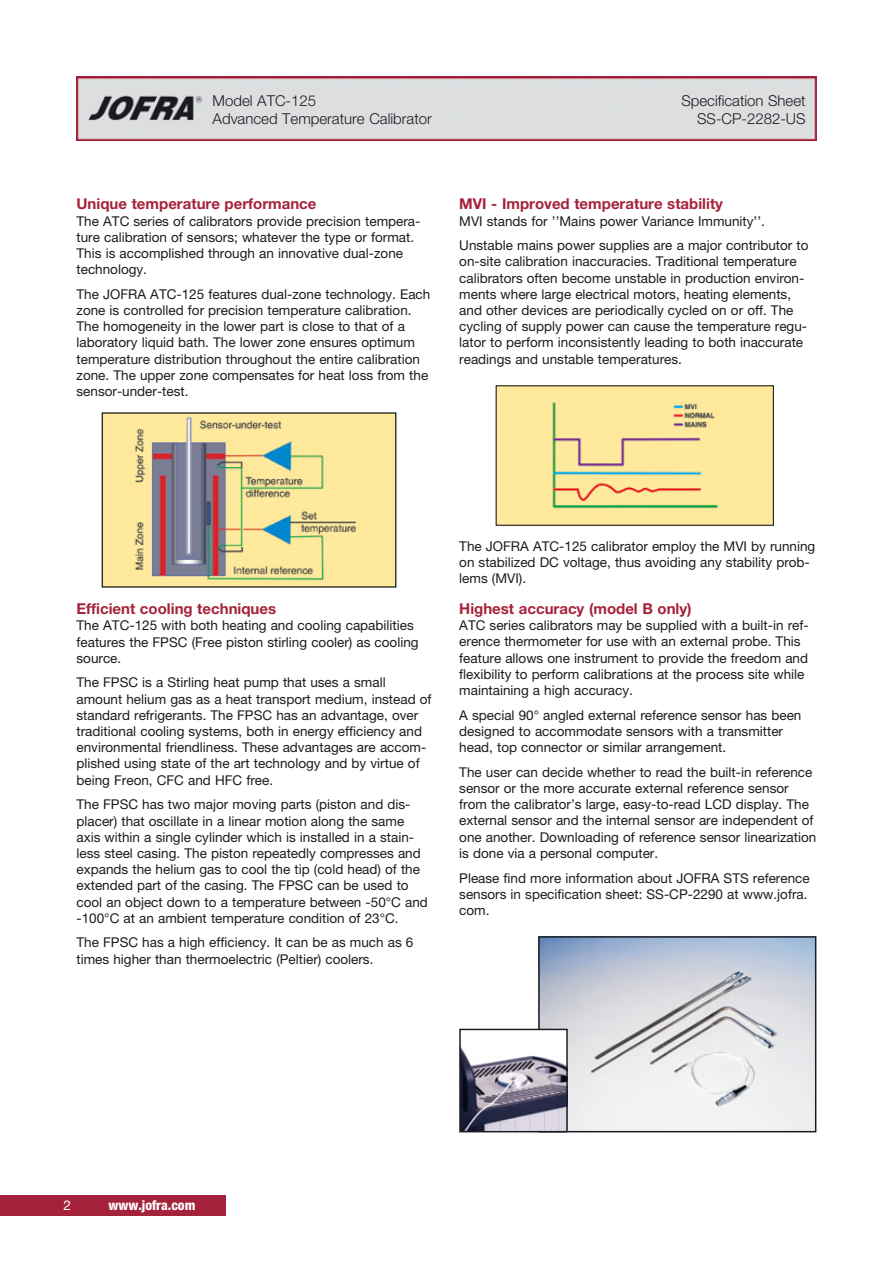
<style>
.page{position:relative;width:893px;height:1263px;background:#fff}
.page>*{position:absolute;margin:0;border:0;box-sizing:border-box;transform-origin:0 0}
.t1{font:700 15px "Helvetica Neue";color:#a5233a}
.t2{font:300 15px/18px "Helvetica Neue";color:#1b1c20;text-align:right}
.t3{font:13.5px/16.2px "Helvetica Neue";color:#1b1c20}
.t4{font:800 condensed 13.5px "Helvetica Neue";color:#fff}
</style>
<div class="page">
<img style="left:77px;top:77px;width:739px;height:63px">
<div style="left:0;top:1195px;width:225px;height:21px;background:#a5233a"></div>
<img style="left:498px;top:387px;width:274px;height:137px">
<div style="left:496px;top:385px;width:278px;height:141px;border:1px solid #1b1c20"></div>
<img style="left:104px;top:414px;width:290px;height:172px">
<div style="left:102px;top:412px;width:294px;height:176px;border:1px solid #1b1c20"></div>
<img style="left:541px;top:939px;width:272px;height:190px">
<div style="left:538px;top:936px;width:278px;height:196px;border:2px solid #1b1c20"></div>
<img style="left:462px;top:1032px;width:103px;height:97px">
<div style="left:459px;top:1029px;width:109px;height:103px;border:2px solid #1b1c20"></div>
<p class="t2" style="left:213px;top:92px;width:221px;text-align:left">Model ATC-125<br>Advanced Temperature Calibrator</p>
<p class="t2" style="left:681px;top:92px;width:126px">Specification Sheet<br>SS-CP-2282-US</p>
<p class="t1" style="left:77px;top:195px;width:241px">Unique temperature performance</p>
<p class="t3" style="left:77px;top:212px;width:345px">The ATC series of calibrators provide precision tempera&shy;ture calibration of sensors; whatever the type or format.<br>This is accomplished through an innovative dual-zone technology.</p>
<p class="t3" style="left:77px;top:286px;width:355px">The JOFRA ATC-125 features dual-zone technology. Each zone is controlled for precision temperature calibration.<br>The homogeneity in the lower part is close to that of a laboratory liquid bath. The lower zone ensures optimum temperature distribution throughout the entire calibration zone. The upper zone compensates for heat loss from the sensor-under-test.</p>
<p class="t1" style="left:459px;top:195px;width:265px">MVI - Improved temperature stability</p>
<p class="t3" style="left:459px;top:208px;width:351px;line-height:24.8px">MVI stands for ’’Mains power Variance Immunity’’.<br>Unstable mains power supplies are a major contributor to</p>
<p class="t3" style="left:459px;top:253px;width:349px">on-site calibration inaccuracies. Traditional temperature calibrators often become unstable in production environ&shy;ments where large electrical motors, heating elements, and other devices are periodically cycled on or off. The cycling of supply power can cause the temperature regu&shy;lator to perform inconsistently leading to both inaccurate readings and unstable temperatures.</p>
<p class="t1" style="left:77px;top:599px;width:201px">Efficient cooling techniques</p>
<p class="t3" style="left:77px;top:617px;width:344px">The ATC-125 with both heating and cooling capabilities features the FPSC (Free piston stirling cooler) as cooling source.</p>
<p class="t3" style="left:77px;top:674px;width:357px">The FPSC is a Stirling heat pump that uses a small amount helium gas as a heat transport medium, instead of standard refrigerants. The FPSC has an advantage, over traditional cooling systems, both in energy efficiency and environmental friendliness. These advantages are accom&shy;plished using state of the art technology and by virtue of being Freon, CFC and HFC free.</p>
<p class="t3" style="left:77px;top:796px;width:353px">The FPSC has two major moving parts (piston and dis&shy;placer) that oscillate in a linear motion along the same axis within a single cylinder which is installed in a stain&shy;less steel casing. The piston repeatedly compresses and expands the helium gas to cool the tip (cold head) of the extended part of the casing. The FPSC can be used to cool an object down to a temperature between -50°C and -100°C at an ambient temperature condition of 23°C.</p>
<p class="t3" style="left:77px;top:934px;width:338px">The FPSC has a high efficiency. It can be as much as 6 times higher than thermoelectric (Peltier) coolers.</p>
<p class="t3" style="left:459px;top:537px;width:358px">The JOFRA ATC-125 calibrator employ the MVI by running on stabilized DC voltage, thus avoiding any stability prob&shy;lems (MVI).</p>
<p class="t1" style="left:459px;top:599px;width:234px">Highest accuracy (model B only)</p>
<p class="t3" style="left:459px;top:617px;width:351px">ATC series calibrators may be supplied with a built-in ref&shy;erence thermometer for use with an external probe. This feature allows one instrument to provide the freedom and flexibility to perform calibrations at the process site while maintaining a high accuracy.</p>
<p class="t3" style="left:459px;top:707px;width:344px">A special 90° angled external reference sensor has been designed to accommodate sensors with a transmitter head, top connector or similar arrangement.</p>
<p class="t3" style="left:459px;top:764px;width:359px">The user can decide whether to read the built-in reference sensor or the more accurate external reference sensor from the calibrator’s large, easy-to-read LCD display. The external sensor and the internal sensor are independent of one another. Downloading of reference sensor linearization is done via a personal computer.</p>
<p class="t3" style="left:459px;top:869px;width:352px">Please find more information about JOFRA STS reference sensors in specification sheet: SS-CP-2290 at www.jofra. com.</p>
<p class="t4" style="left:108px;top:1197px;width:89px">www.jofra.com</p>
</div>
